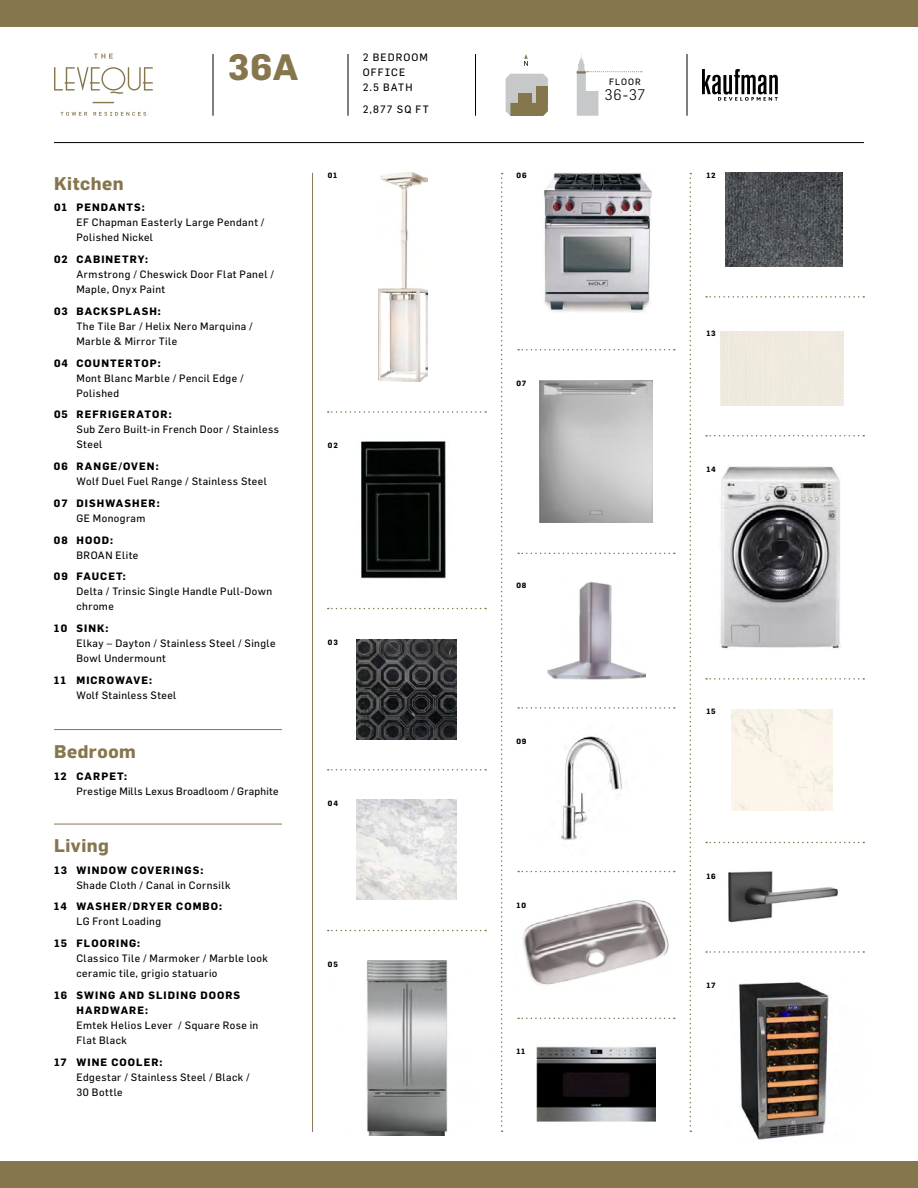
<style>
.page{position:relative;width:918px;height:1188px;background:#fff}
.page>*{position:absolute;margin:0;border:0;box-sizing:border-box;transform-origin:0 0}
.t1{font:700 36px "Flama";color:#86764e}
.t2{font:700 18px "Flama";letter-spacing:.03em;color:#86764e}
.t3{font:300 15px "Flama";color:#000}
.t4{font:10.5px/15px "Flama";letter-spacing:.04em;color:#000}
.t5{font:700 10.5px/15px "Flama";letter-spacing:.1em;color:#000}
.t6{font:10.5px/15px "Flama";letter-spacing:.1em;color:#000}
.t7{font:9px "Flama";letter-spacing:.11em;color:#000}
.t8{font:700 7.5px "Flama";letter-spacing:.1em;color:#000}
</style>
<div class="page">
<img style="left:720px;top:466px;width:121px;height:183px">
<img style="left:547px;top:582px;width:98px;height:98px">
<img style="left:366px;top:961px;width:82px;height:175px">
<img style="left:728px;top:871px;width:110px;height:52px">
<img style="left:522px;top:900px;width:147px;height:85px">
<img style="left:561px;top:736px;width:61px;height:104px">
<hr style="left:54px;top:142px;width:810px;height:1px;background:#000">
<hr style="left:213px;top:54px;width:1px;height:62px;background:#000">
<hr style="left:348px;top:54px;width:1px;height:62px;background:#000">
<svg style="left:54px;top:67px;width:99px;height:27px"></svg>
<svg style="left:94px;top:54px;width:19px;height:5px"></svg>
<svg style="left:61px;top:112px;width:26px;height:4px"></svg>
<svg style="left:93px;top:112px;width:53px;height:4px"></svg>
<svg style="left:93px;top:102px;width:21px;height:1px"></svg>
<div style="left:0;top:0;width:918px;height:27px;background:#86764e"></div>
<div style="left:0;top:1162px;width:918px;height:26px;background:#86764e"></div>
<hr style="left:54px;top:729px;width:228px;height:1px;background:#86764e">
<hr style="left:312px;top:173px;width:1px;height:959px;background:#86764e">
<img style="left:378px;top:173px;width:50px;height:208px">
<img style="left:361px;top:441px;width:85px;height:138px">
<svg style="left:328px;top:411px;width:158px;height:2px"></svg>
<img style="left:356px;top:639px;width:101px;height:101px">
<img style="left:357px;top:800px;width:99px;height:99px">
<svg style="left:518px;top:349px;width:157px;height:1px"></svg>
<div style="left:721px;top:331px;width:122px;height:74px;background:#efeadf"></div>
<img style="left:725px;top:173px;width:118px;height:93px">
<div style="left:731px;top:709px;width:102px;height:102px;background:#fbf4ea"></div>
<svg style="left:328px;top:608px;width:158px;height:1px"></svg>
<svg style="left:328px;top:769px;width:158px;height:2px"></svg>
<svg style="left:328px;top:930px;width:158px;height:1px"></svg>
<svg style="left:518px;top:553px;width:157px;height:1px"></svg>
<svg style="left:518px;top:707px;width:157px;height:2px"></svg>
<svg style="left:518px;top:871px;width:157px;height:1px"></svg>
<svg style="left:518px;top:1018px;width:157px;height:1px"></svg>
<svg style="left:706px;top:296px;width:158px;height:2px"></svg>
<svg style="left:706px;top:435px;width:158px;height:2px"></svg>
<svg style="left:706px;top:678px;width:158px;height:2px"></svg>
<svg style="left:706px;top:842px;width:158px;height:1px"></svg>
<svg style="left:501px;top:173px;width:2px;height:959px"></svg>
<svg style="left:690px;top:173px;width:1px;height:959px"></svg>
<img style="left:539px;top:380px;width:114px;height:143px">
<img style="left:544px;top:173px;width:108px;height:140px">
<img style="left:536px;top:1046px;width:120px;height:76px">
<hr style="left:54px;top:824px;width:228px;height:1px;background:#86764e">
<svg style="left:702px;top:69px;width:76px;height:32px"></svg>
<svg style="left:524px;top:54px;width:4px;height:12px"></svg>
<hr style="left:475px;top:54px;width:1px;height:62px;background:#000">
<hr style="left:687px;top:54px;width:1px;height:62px;background:#000">
<svg style="left:506px;top:74px;width:42px;height:42px"></svg>
<div style="left:518px;top:94px;width:14px;height:9px;background:#86764e"></div>
<div style="left:536px;top:86px;width:12px;height:17px;background:#86764e"></div>
<svg style="left:577px;top:54px;width:65px;height:62px"></svg>
<hr style="left:577px;top:71px;width:21px;height:3px;background:#86764e">
<img style="left:738px;top:982px;width:91px;height:158px">
<svg style="left:706px;top:951px;width:158px;height:2px"></svg>
<h1 class="t1" style="left:228px;top:45px;width:72px">36A</h1>
<h2 class="t2" style="left:54px;top:172px;width:71px">Kitchen</h2>
<p class="t5" style="left:54px;top:200px;width:92px">01 PENDANTS:</p>
<p class="t4" style="left:77px;top:215px;width:190px">EF Chapman Easterly Large Pendant /<br>Polished Nickel</p>
<p class="t5" style="left:54px;top:252px;width:96px">02 CABINETRY:</p>
<p class="t4" style="left:77px;top:267px;width:199px">Armstrong / Cheswick Door Flat Panel /<br>Maple, Onyx Paint</p>
<p class="t5" style="left:54px;top:303px;width:108px">03 BACKSPLASH:</p>
<p class="t4" style="left:77px;top:318px;width:178px">The Tile Bar / Helix Nero Marquina /<br>Marble &amp; Mirror Tile</p>
<p class="t5" style="left:54px;top:355px;width:108px">04 COUNTERTOP:</p>
<p class="t4" style="left:77px;top:370px;width:169px">Mont Blanc Marble / Pencil Edge /<br>Polished</p>
<p class="t5" style="left:54px;top:407px;width:119px">05 REFRIGERATOR:</p>
<p class="t4" style="left:77px;top:422px;width:204px">Sub Zero Built-in French Door / Stainless<br>Steel</p>
<p class="t5" style="left:54px;top:459px;width:106px">06 RANGE/OVEN:</p>
<p class="t4" style="left:77px;top:474px;width:192px">Wolf Duel Fuel Range / Stainless Steel</p>
<p class="t5" style="left:54px;top:495px;width:107px">07 DISHWASHER:</p>
<p class="t4" style="left:77px;top:510px;width:70px">GE Monogram</p>
<p class="t5" style="left:54px;top:532px;width:61px">08 HOOD:</p>
<p class="t4" style="left:77px;top:547px;width:63px">BROAN Elite</p>
<p class="t5" style="left:54px;top:569px;width:73px">09 FAUCET:</p>
<p class="t4" style="left:77px;top:584px;width:197px">Delta / Trinsic Single Handle Pull-Down chrome</p>
<p class="t5" style="left:54px;top:621px;width:56px">10 SINK:</p>
<p class="t4" style="left:77px;top:636px;width:201px">Elkay – Dayton / Stainless Steel / Single<br>Bowl Undermount</p>
<p class="t5" style="left:54px;top:672px;width:100px">11 MICROWAVE:</p>
<p class="t4" style="left:76px;top:687px;width:101px">Wolf Stainless Steel</p>
<h2 class="t2" style="left:54px;top:740px;width:83px">Bedroom</h2>
<p class="t5" style="left:54px;top:768px;width:74px">12 CARPET:</p>
<p class="t4" style="left:77px;top:783px;width:204px">Prestige Mills Lexus Broadloom / Graphite</p>
<h2 class="t2" style="left:54px;top:835px;width:56px">Living</h2>
<p class="t5" style="left:54px;top:862px;width:151px">13 WINDOW COVERINGS:</p>
<p class="t4" style="left:77px;top:877px;width:155px">Shade Cloth / Canal in Cornsilk</p>
<p class="t5" style="left:54px;top:899px;width:170px">14 WASHER/DRYER COMBO:</p>
<p class="t4" style="left:77px;top:914px;width:86px">LG Front Loading</p>
<p class="t5" style="left:54px;top:936px;width:88px">15 FLOORING:</p>
<p class="t4" style="left:77px;top:951px;width:193px">Classico Tile / Marmoker / Marble look ceramic tile, grigio statuario</p>
<p class="t5" style="left:77px;top:987px;width:165px;text-indent:-23px">16 SWING AND SLIDING DOORS<br>HARDWARE:</p>
<p class="t4" style="left:77px;top:1017px;width:183px">Emtek Helios Lever / Square Rose in<br>Flat Black</p>
<p class="t5" style="left:54px;top:1054px;width:110px">17 WINE COOLER:</p>
<p class="t4" style="left:77px;top:1069px;width:175px">Edgestar / Stainless Steel / Black /<br>30 Bottle</p>
<p class="t8" style="left:328px;top:171px;width:11px">01</p>
<p class="t6" style="left:363px;top:50px;width:67px">2 BEDROOM<br>OFFICE<br>2.5 BATH</p>
<p class="t4" style="left:363px;top:102px;width:68px">2,877 SQ FT</p>
<p class="t8" style="left:328px;top:441px;width:11px">02</p>
<p class="t8" style="left:328px;top:637px;width:11px">03</p>
<p class="t8" style="left:328px;top:799px;width:12px">04</p>
<p class="t8" style="left:328px;top:959px;width:11px">05</p>
<p class="t8" style="left:517px;top:171px;width:12px">06</p>
<p class="t8" style="left:517px;top:378px;width:11px">07</p>
<p class="t8" style="left:517px;top:581px;width:11px">08</p>
<p class="t8" style="left:517px;top:737px;width:11px">09</p>
<p class="t8" style="left:517px;top:900px;width:11px">10</p>
<p class="t8" style="left:517px;top:1047px;width:10px">11</p>
<p class="t7" style="left:609px;top:76px;width:33px">FLOOR</p>
<h3 class="t3" style="left:605px;top:85px;width:42px">36-37</h3>
<p class="t8" style="left:706px;top:171px;width:11px">12</p>
<p class="t8" style="left:706px;top:328px;width:11px">13</p>
<p class="t8" style="left:706px;top:465px;width:11px">14</p>
<p class="t8" style="left:706px;top:707px;width:11px">15</p>
<p class="t8" style="left:706px;top:871px;width:11px">16</p>
<p class="t8" style="left:706px;top:981px;width:11px">17</p>
</div>
